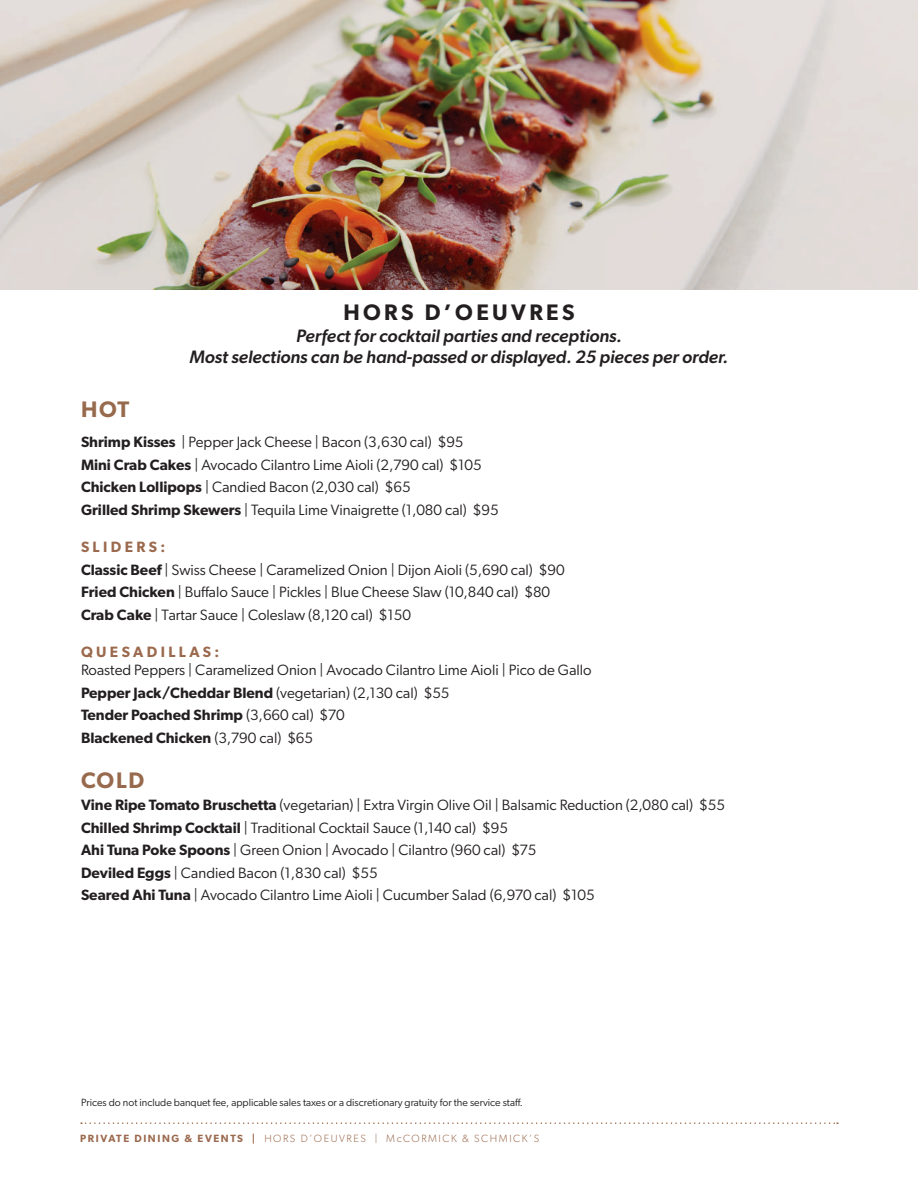
<style>
.page{position:relative;width:918px;height:1188px;background:#fff}
.page>*{position:absolute;margin:0;border:0;box-sizing:border-box;transform-origin:0 0}
.t1{font:600 22.5px "Gibson";letter-spacing:.15em;color:#231f20}
.t2{font:600 22.5px "Gibson";letter-spacing:.075em;color:#976a4d}
.t3{font:italic 500 18px/21px "Gibson";color:#231f20;text-align:center}
.t4{font:15px/22.5px "Gibson";color:#231f20}
.t5{font:600 15px "Gibson";letter-spacing:.225em;color:#9b694d}
.t6{font:10.5px "Gibson";color:#231f20}
.t7{font:300 10.5px "Gibson";letter-spacing:.15em;color:#9b694d}
.s1{font-weight:600}
.s2{font-weight:600;color:#9b694d}
</style>
<div class="page">
<img style="left:0;top:0;width:918px;height:290px">
<svg style="left:81px;top:1122px;width:757px;height:2px"></svg>
<h1 class="t1" style="left:343px;top:298px;width:233px">HORS D’OEUVRES</h1>
<p class="t3" style="left:190px;top:325px;width:540px">Perfect for cocktail parties and receptions.<br>Most selections can be hand-passed or displayed. 25 pieces per order.</p>
<h1 class="t2" style="left:81px;top:396px;width:50px">HOT</h1>
<p class="t4" style="left:81px;top:430px;width:419px"><span class="s1">Shrimp Kisses</span> | Pepper Jack Cheese | Bacon (3,630 cal) $95<br><span class="s1">Mini Crab Cakes</span> | Avocado Cilantro Lime Aioli (2,790 cal) $105<br><span class="s1">Chicken Lollipops</span> | Candied Bacon (2,030 cal) $65<br><span class="s1">Grilled Shrimp Skewers</span> | Tequila Lime Vinaigrette (1,080 cal) $95</p>
<p class="t4" style="left:81px;top:535px;width:485px"><span class="s2">SLIDERS:<br></span><span class="s1">Classic Beef</span> | Swiss Cheese | Caramelized Onion | Dijon Aioli (5,690 cal) $90<br><span class="s1">Fried Chicken</span> | Buffalo Sauce | Pickles | Blue Cheese Slaw (10,840 cal) $80<br><span class="s1">Crab Cake</span> | Tartar Sauce | Coleslaw (8,120 cal) $150</p>
<p class="t5" style="left:81px;top:643px;width:140px">QUESADILLAS:</p>
<p class="t4" style="left:81px;top:658px;width:512px">Roasted Peppers | Caramelized Onion | Avocado Cilantro Lime Aioli | Pico de Gallo <span class="s1">Pepper Jack/Cheddar Blend</span> (vegetarian) (2,130 cal) $55<br><span class="s1">Tender Poached Shrimp</span> (3,660 cal) $70<br><span class="s1">Blackened Chicken</span> (3,790 cal) $65</p>
<h1 class="t2" style="left:81px;top:766px;width:65px">COLD</h1>
<p class="t4" style="left:81px;top:793px;width:646px"><span class="s1">Vine Ripe Tomato Bruschetta</span> (vegetarian) | Extra Virgin Olive Oil | Balsamic Reduction (2,080 cal) $55<br><span class="s1">Chilled Shrimp Cocktail</span> | Traditional Cocktail Sauce (1,140 cal) $95<br><span class="s1">Ahi Tuna Poke Spoons</span> | Green Onion | Avocado | Cilantro (960 cal) $75<br><span class="s1">Deviled Eggs</span> | Candied Bacon (1,830 cal) $55<br><span class="s1">Seared Ahi Tuna</span> | Avocado Cilantro Lime Aioli | Cucumber Salad (6,970 cal) $105</p>
<p class="t6" style="left:81px;top:1096px;width:444px">Prices do not include banquet fee, applicable sales taxes or a discretionary gratuity for the service staff.</p>
<p class="t7" style="left:80px;top:1132px;width:461px"><span class="s1">PRIVATE DINING &amp; EVENTS |</span> HORS D’OEUVRES | McCORMICK &amp; SCHMICK’S</p>
</div>
